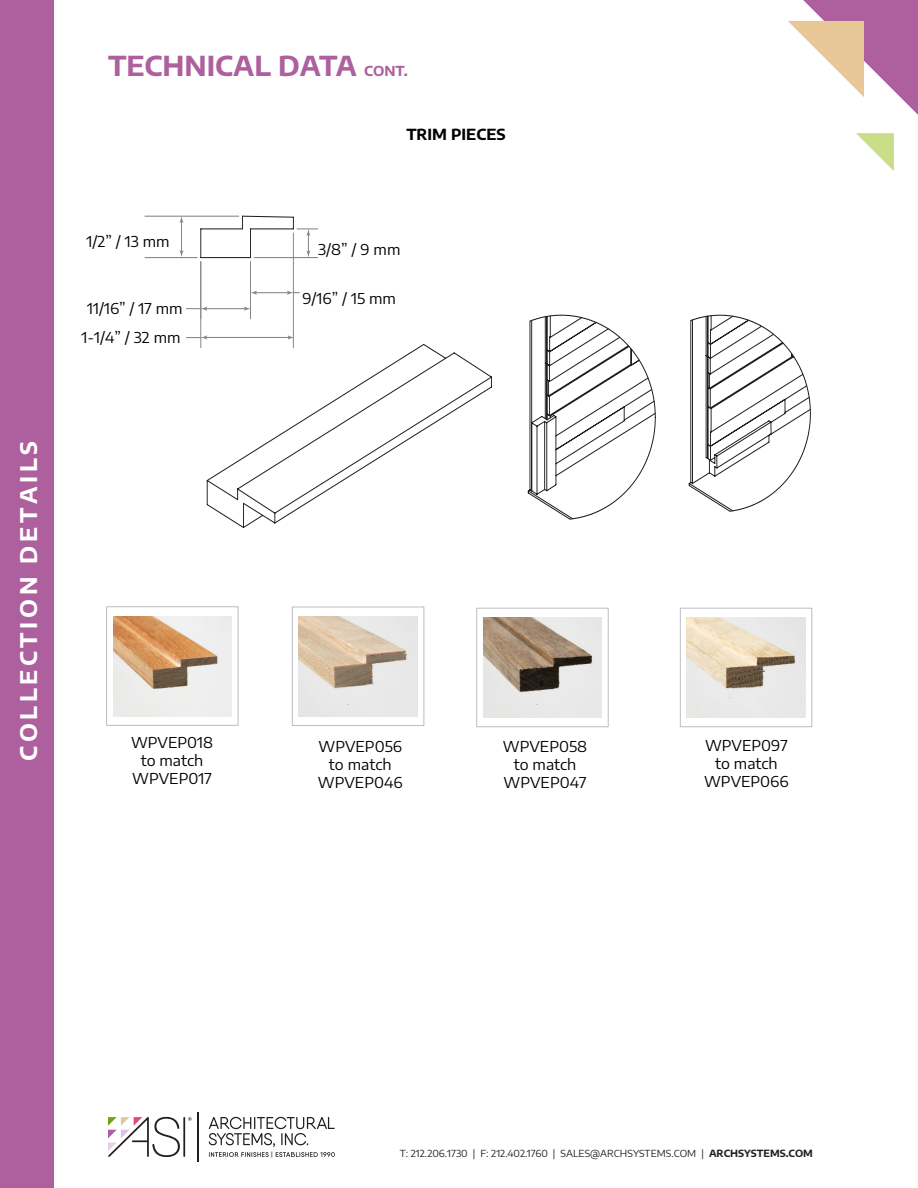
<style>
.page{position:relative;width:918px;height:1188px;background:#fff}
.page>*{position:absolute;margin:0;border:0;box-sizing:border-box;transform-origin:0 0}
.t1{font:700 27px "Encode Sans Semi Expanded";color:#ad609d}
.t2{font:700 22.5px "Encode Sans Semi Expanded";letter-spacing:.16em;color:#fff}
.t3{font:15px/18px "Encode Sans Semi Expanded";color:#000;text-align:center}
.t4{font:700 15px "Encode Sans Semi Expanded";color:#000}
.t5{font:9.75px "Encode Sans Semi Expanded";color:#231f20}
.s1{font-size:13.5px}
.s2{font-weight:700}
</style>
<div class="page">
<svg style="left:206px;top:343px;width:286px;height:185px"></svg>
<svg style="left:527px;top:315px;width:129px;height:205px"></svg>
<svg style="left:688px;top:315px;width:123px;height:197px"></svg>
<hr style="left:181px;top:221px;width:1px;height:32px;background:#808285">
<svg style="left:180px;top:250px;width:4px;height:7px"></svg>
<svg style="left:180px;top:217px;width:4px;height:6px"></svg>
<hr style="left:205px;top:308px;width:41px;height:1px;background:#808285">
<svg style="left:244px;top:307px;width:6px;height:4px"></svg>
<hr style="left:205px;top:337px;width:85px;height:1px;background:#808285">
<svg style="left:288px;top:335px;width:5px;height:5px"></svg>
<svg style="left:186px;top:307px;width:21px;height:4px"></svg>
<svg style="left:186px;top:335px;width:21px;height:5px"></svg>
<hr style="left:250px;top:262px;width:1px;height:57px;background:#808285">
<hr style="left:255px;top:292px;width:34px;height:1px;background:#808285">
<svg style="left:251px;top:291px;width:6px;height:4px"></svg>
<svg style="left:287px;top:291px;width:13px;height:4px"></svg>
<hr style="left:293px;top:233px;width:1px;height:115px;background:#808285">
<hr style="left:201px;top:262px;width:1px;height:86px;background:#808285">
<hr style="left:145px;top:216px;width:94px;height:1px;background:#808285">
<hr style="left:145px;top:257px;width:52px;height:1px;background:#808285">
<svg style="left:200px;top:215px;width:118px;height:43px"></svg>
<hr style="left:183px;top:1117px;width:2px;height:40px;background:#231f20">
<svg style="left:108px;top:1117px;width:72px;height:40px"></svg>
<hr style="left:198px;top:1112px;width:1px;height:50px;background:#231f20">
<svg style="left:209px;top:1117px;width:126px;height:41px"></svg>
<svg style="left:188px;top:1117px;width:4px;height:4px"></svg>
<svg style="left:788px;top:0;width:130px;height:171px"></svg>
<div style="left:0;top:0;width:54px;height:1188px;background:#ad609d"></div>
<div style="left:106px;top:607px;width:132px;height:119px;background:#fff;border:1px solid #bcbdc0"></div>
<img style="left:113px;top:616px;width:119px;height:100px">
<div style="left:292px;top:607px;width:132px;height:119px;background:#fff;border:1px solid #bcbdc0"></div>
<img style="left:299px;top:616px;width:118px;height:101px">
<div style="left:476px;top:608px;width:132px;height:119px;background:#fff;border:1px solid #bcbdc0"></div>
<img style="left:483px;top:617px;width:119px;height:101px">
<div style="left:680px;top:608px;width:132px;height:119px;background:#fff;border:1px solid #bcbdc0"></div>
<img style="left:687px;top:617px;width:118px;height:101px">
<h2 class="t2" style="left:10px;top:761px;width:321px;rotate:-90deg">COLLECTION DETAILS</h2>
<h1 class="t1" style="left:108px;top:44px;width:301px">TECHNICAL DATA <span class="s1">CONT.</span></h1>
<p class="t3" style="left:87px;top:232px;width:84px">1/2” / 13 mm</p>
<p class="t3" style="left:87px;top:299px;width:97px">11/16” / 17 mm</p>
<p class="t3" style="left:81px;top:328px;width:101px">1-1/4” / 32 mm</p>
<p class="t4" style="left:406px;top:122px;width:101px">TRIM PIECES</p>
<p class="t3" style="left:318px;top:239px;width:84px">3/8” / 9 mm</p>
<p class="t3" style="left:302px;top:289px;width:95px">9/16” / 15 mm</p>
<p class="t3" style="left:131px;top:732px;width:84px">WPVEP018 to match<br>WPVEP017</p>
<p class="t3" style="left:318px;top:737px;width:86px">WPVEP056 to match<br>WPVEP046</p>
<p class="t3" style="left:503px;top:737px;width:86px">WPVEP058 to match<br>WPVEP047</p>
<p class="t3" style="left:704px;top:736px;width:86px">WPVEP097 to match<br>WPVEP066</p>
<p class="t5" style="left:400px;top:1147px;width:415px">T: 212.206.1730 | F: 212.402.1760 | SALES@ARCHSYSTEMS.COM | <span class="s2">ARCHSYSTEMS.COM</span></p>
</div>
